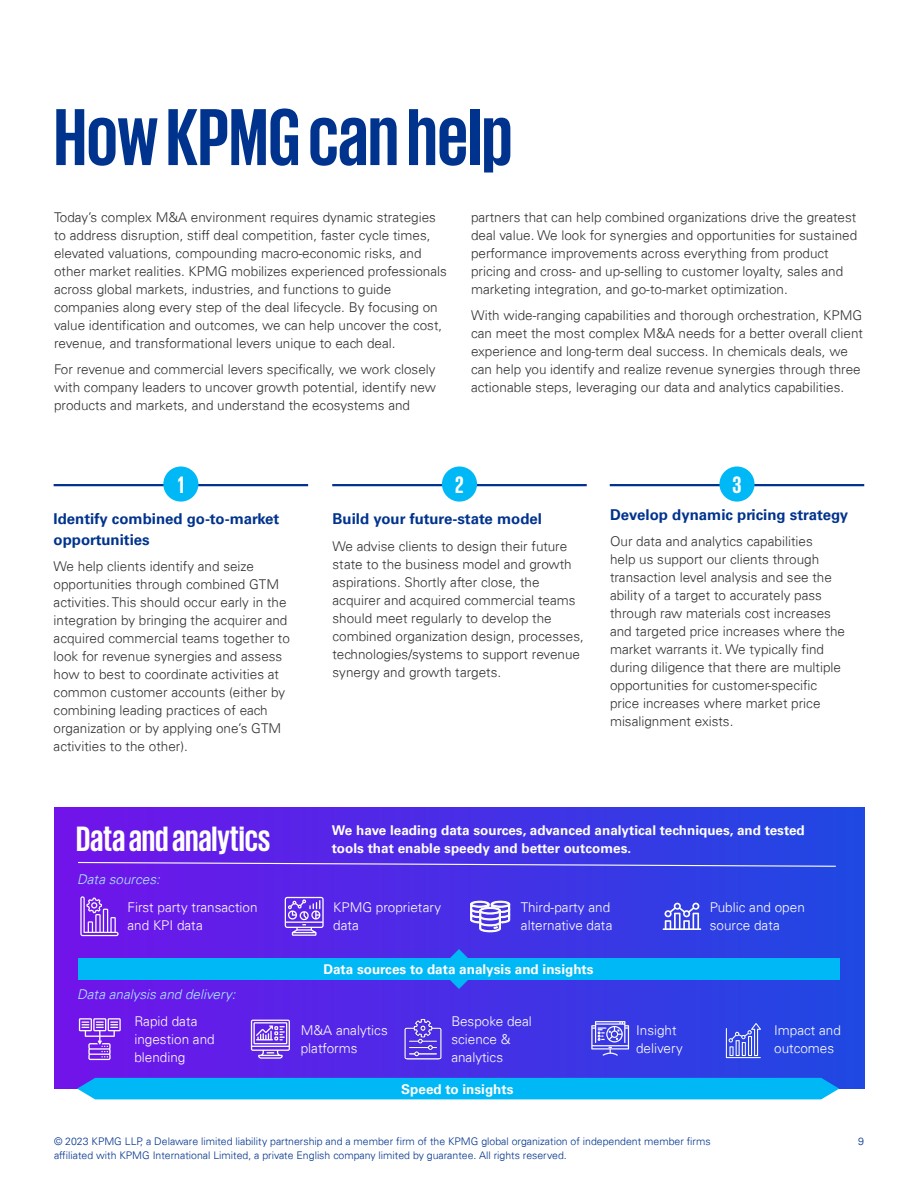
<style>
.page{position:relative;width:918px;height:1188px;background:#fff}
.page>*{position:absolute;margin:0;border:0;box-sizing:border-box;transform-origin:0 0}
.t1{font:700 82.5px "KPMG";color:#00338d}
.t2{font:700 36px "KPMG";color:#fff}
.t3{font:700 24.3px "KPMG";color:#fff}
.t4{font:700 15px/20.2px "Univers 65";color:#00338d}
.t5{font:300 13.5px/18px "Univers 45";color:#333}
.t6{font:300 13.5px/18px "Univers 45";color:#fff}
.t7{font:700 13.5px/18px "Univers 65";color:#fff}
.t8{font:italic 300 13.5px "Univers 45";color:#aceaff}
.t9{font:300 10.5px "Univers 45";color:#00338d}
</style>
<div class="page">
<hr style="left:54px;top:484px;width:254px;height:2px;background:#00338d">
<hr style="left:332px;top:484px;width:255px;height:2px;background:#00338d">
<hr style="left:610px;top:484px;width:254px;height:2px;background:#00338d">
<div style="left:163px;top:466px;width:35px;height:36px;background:#00b8f5;border-radius:50%"></div>
<div style="left:442px;top:466px;width:35px;height:36px;background:#00b8f5;border-radius:50%"></div>
<div style="left:719px;top:466px;width:36px;height:36px;background:#00b8f5;border-radius:50%"></div>
<div style="left:54px;top:807px;width:810px;height:282px;background:linear-gradient(to right,#7213ea,#1f49e2)"></div>
<svg style="left:447px;top:949px;width:24px;height:40px"></svg>
<svg style="left:80px;top:896px;width:39px;height:40px;background:#9657ef"></svg>
<svg style="left:285px;top:897px;width:39px;height:39px;background:#906def"></svg>
<svg style="left:470px;top:901px;width:40px;height:31px"></svg>
<svg style="left:663px;top:903px;width:38px;height:27px"></svg>
<div style="left:78px;top:959px;width:761px;height:21px;background:#00b8f5"></div>
<div style="left:77px;top:1078px;width:762px;height:21px;background:#00b8f5"></div>
<svg style="left:79px;top:1018px;width:42px;height:42px;background:#9556ef"></svg>
<svg style="left:251px;top:1020px;width:39px;height:39px"></svg>
<img style="left:402px;top:1018px;width:42px;height:42px">
<svg style="left:591px;top:1021px;width:38px;height:35px"></svg>
<svg style="left:77px;top:861px;width:760px;height:6px;background:#6a54ea"></svg>
<svg style="left:726px;top:1023px;width:35px;height:35px"></svg>
<h1 class="t1" style="left:54px;top:96px;width:460px">How KPMG can help</h1>
<p class="t5" style="left:54px;top:208px;width:394px">Today’s complex M&amp;A environment requires dynamic strategies to address disruption, stiff deal competition, faster cycle times, elevated valuations, compounding macro-economic risks, and other market realities. KPMG mobilizes experienced professionals across global markets, industries, and functions to guide companies along every step of the deal lifecycle. By focusing on value identification and outcomes, we can help uncover the cost, revenue, and transformational levers unique to each deal.</p>
<p class="t5" style="left:54px;top:361px;width:383px;text-align:justify">For revenue and commercial levers specifically, we work closely with company leaders to uncover growth potential, identify new products and markets, and understand the ecosystems and</p>
<p class="t5" style="left:471px;top:208px;width:388px">partners that can help combined organizations drive the greatest deal value. We look for synergies and opportunities for sustained performance improvements across everything from product pricing and cross- and up-selling to customer loyalty, sales and marketing integration, and go-to-market optimization.</p>
<p class="t5" style="left:471px;top:307px;width:394px">With wide-ranging capabilities and thorough orchestration, KPMG can meet the most complex M&amp;A needs for a better overall client experience and long-term deal success. In chemicals deals, we can help you identify and realize revenue synergies through three actionable steps, leveraging our data and analytics capabilities.</p>
<h3 class="t3" style="left:178px;top:472px;width:8px">1</h3>
<h3 class="t3" style="left:455px;top:472px;width:10px">2</h3>
<h3 class="t3" style="left:732px;top:472px;width:11px">3</h3>
<p class="t4" style="left:54px;top:509px;width:227px">Identify combined go-to-market opportunities</p>
<p class="t5" style="left:54px;top:557px;width:238px">We help clients identify and seize opportunities through combined GTM activities. This should occur early in the integration by bringing the acquirer and acquired commercial teams together to look for revenue synergies and assess how to best to coordinate activities at common customer accounts (either by combining leading practices of each organization or by applying one’s GTM activities to the other).</p>
<p class="t4" style="left:610px;top:504px;width:240px">Develop dynamic pricing strategy</p>
<p class="t5" style="left:610px;top:533px;width:237px">Our data and analytics capabilities<br>help us support our clients through transaction level analysis and see the ability of a target to accurately pass through raw materials cost increases and targeted price increases where the market warrants it. We typically find during diligence that there are multiple opportunities for customer-specific price increases where market price misalignment exists.</p>
<p class="t4" style="left:333px;top:509px;width:211px">Build your future-state model</p>
<p class="t5" style="left:333px;top:537px;width:253px">We advise clients to design their future state to the business model and growth aspirations. Shortly after close, the acquirer and acquired commercial teams should meet regularly to develop the combined organization design, processes, technologies/systems to support revenue synergy and growth targets.</p>
<h2 class="t2" style="left:76px;top:820px;width:196px">Data and analytics</h2>
<p class="t7" style="left:332px;top:821px;width:474px">We have leading data sources, advanced analytical techniques, and tested tools that enable speedy and better outcomes.</p>
<p class="t8" style="left:77px;top:871px;width:84px">Data sources:</p>
<p class="t6" style="left:128px;top:898px;width:132px">First party transaction and KPI data</p>
<p class="t6" style="left:333px;top:898px;width:110px">KPMG proprietary data</p>
<p class="t6" style="left:521px;top:898px;width:93px">Third-party and alternative data</p>
<p class="t6" style="left:710px;top:898px;width:97px">Public and open source data</p>
<p class="t8" style="left:77px;top:986px;width:160px">Data analysis and delivery:</p>
<p class="t7" style="left:324px;top:961px;width:271px">Data sources to data analysis and insights</p>
<p class="t6" style="left:134px;top:1012px;width:82px">Rapid data ingestion and blending</p>
<p class="t6" style="left:301px;top:1021px;width:88px">M&amp;A analytics platforms</p>
<p class="t6" style="left:451px;top:1012px;width:82px">Bespoke deal science &amp; analytics</p>
<p class="t6" style="left:636px;top:1021px;width:48px">Insight delivery</p>
<p class="t7" style="left:401px;top:1080px;width:114px">Speed to insights</p>
<p class="t6" style="left:774px;top:1021px;width:68px">Impact and outcomes</p>
<p class="t9" style="left:54px;top:1135px;width:658px">© 2023 KPMG LLP, a Delaware limited liability partnership and a member firm of the KPMG global organization of independent member firms</p>
<p class="t9" style="left:858px;top:1135px;width:7px">9</p>
<p class="t9" style="left:54px;top:1149px;width:514px">affiliated with KPMG International Limited, a private English company limited by guarantee. All rights reserved.</p>
</div>
